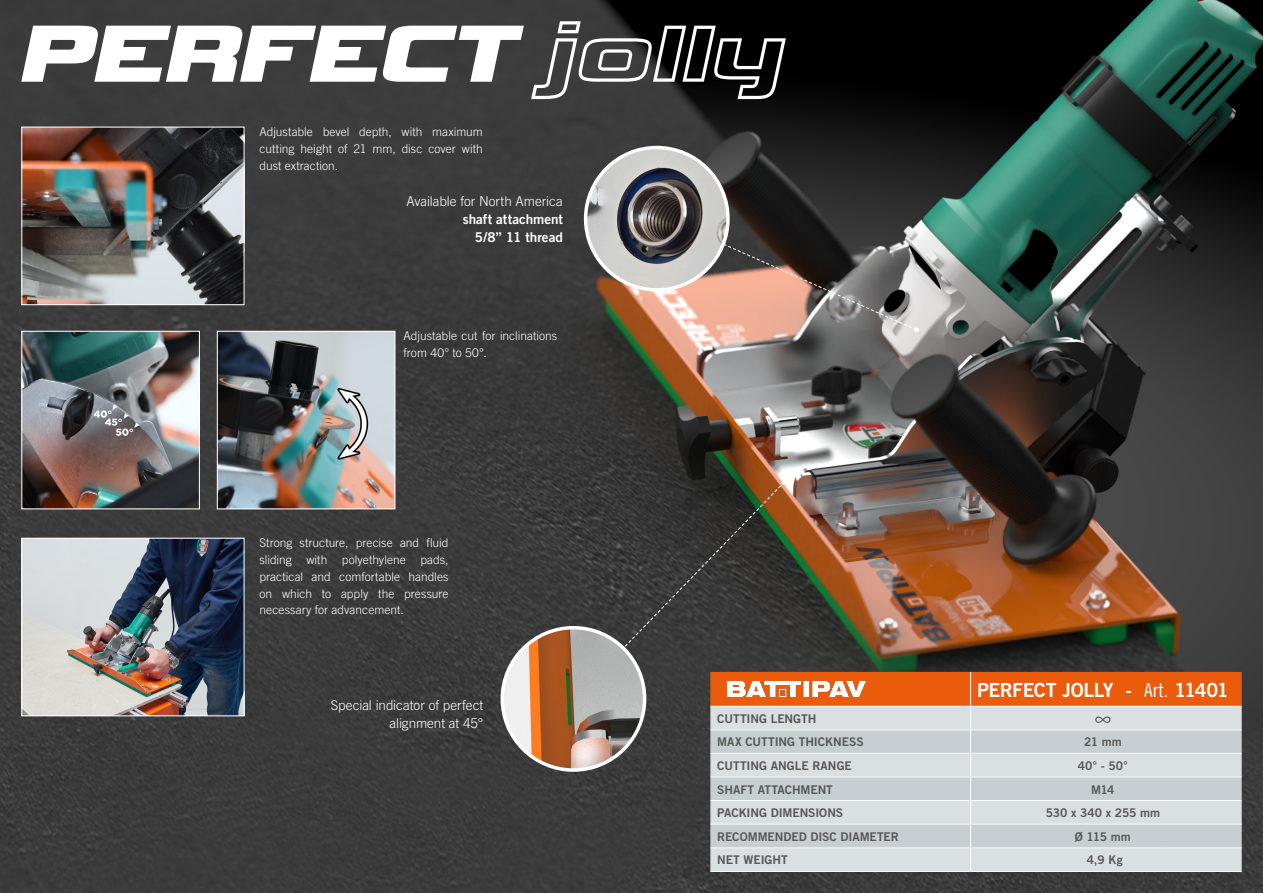
<style>
.page{position:relative;width:1263px;height:893px;background:#fff}
.page>*{position:absolute;margin:0;border:0;box-sizing:border-box;transform-origin:0 0}
.t1{font:19.5px "Trade Gothic Bold Two";letter-spacing:-.025em;color:#fff}
.t2{font:300 13.5px/18px "Trade Gothic";color:#fff;text-align:right}
.t3{font:13.5px/18px "Trade Gothic Bold Two";letter-spacing:-.005em;color:#fff;text-align:right}
.t4{font:300 12px/16.8px "Trade Gothic";color:#fff;text-align:justify}
.t5{font:12px/23.5px "Trade Gothic Bold Two";letter-spacing:-.005em;color:#575756}
.s1{font-family:"Trade Gothic Cond Eighteen"}
</style>
<div class="page">
<img style="left:0;top:0;width:1263px;height:893px">
<img style="left:23px;top:129px;width:220px;height:174px">
<div style="left:21px;top:127px;width:224px;height:178px;border:1px solid #fff"></div>
<img style="left:23px;top:333px;width:175px;height:174px">
<div style="left:21px;top:331px;width:179px;height:178px;border:1px solid #fff"></div>
<img style="left:219px;top:333px;width:174px;height:174px">
<div style="left:217px;top:331px;width:178px;height:178px;border:1px solid #fff"></div>
<img style="left:23px;top:540px;width:220px;height:174px">
<div style="left:21px;top:538px;width:224px;height:178px;border:1px solid #fff"></div>
<svg style="left:717px;top:241px;width:202px;height:92px"></svg>
<svg style="left:624px;top:479px;width:163px;height:169px"></svg>
<img style="left:586px;top:148px;width:142px;height:142px;border-radius:71px">
<div style="left:584px;top:146px;width:146px;height:146px;border:3px solid #fff;border-radius:50%"></div>
<img style="left:502px;top:628px;width:143px;height:142px;border-radius:71px">
<div style="left:500px;top:626px;width:146px;height:146px;border:3px solid #fff;border-radius:50%"></div>
<hr style="left:710px;top:871px;width:261px;height:1px;background:#fff">
<hr style="left:971px;top:871px;width:271px;height:1px;background:#fff">
<svg style="left:710px;top:672px;width:532px;height:199px"></svg>
<svg style="left:21px;top:26px;width:503px;height:56px"></svg>
<svg style="left:531px;top:21px;width:255px;height:78px"></svg>
<p class="t4" style="left:259px;top:123px;width:225px">Adjustable bevel depth, with maximum cutting height of 21 mm, disc cover with dust extraction.</p>
<p class="t2" style="left:407px;top:192px;width:158px">Available for North America</p>
<p class="t3" style="left:463px;top:210px;width:102px">shaft attachment<br>5/8” 11 thread</p>
<p class="t4" style="left:403px;top:327px;width:155px">Adjustable cut for inclinations from 40° to 50°.</p>
<p class="t4" style="left:259px;top:534px;width:191px">Strong structure, precise and fluid sliding with polyethylene pads, practical and comfortable handles on which to apply the pressure necessary for advancement.</p>
<p class="t2" style="left:331px;top:695px;width:154px">Special indicator of perfect alignment at 45°</p>
<p class="t5" style="left:717px;top:707px;width:148px">CUTTING LENGTH<br>MAX CUTTING THICKNESS</p>
<h1 class="t1" style="left:977px;top:678px;width:253px">PERFECT JOLLY - <span class="s1">Art.</span> 11401</h1>
<p class="t5" style="left:1084px;top:730px;width:39px">21 mm</p>
<p class="t5" style="left:717px;top:754px;width:136px">CUTTING ANGLE RANGE</p>
<p class="t5" style="left:1078px;top:754px;width:52px">40° - 50°</p>
<p class="t5" style="left:717px;top:777px;width:117px">SHAFT ATTACHMENT</p>
<p class="t5" style="left:1091px;top:777px;width:25px">M14</p>
<p class="t5" style="left:717px;top:801px;width:127px">PACKING DIMENSIONS</p>
<p class="t5" style="left:1046px;top:801px;width:116px">530 x 340 x 255 mm</p>
<p class="t5" style="left:717px;top:825px;width:183px">RECOMMENDED DISC DIAMETER</p>
<p class="t5" style="left:1075px;top:825px;width:57px">Ø 115 mm</p>
<p class="t5" style="left:717px;top:848px;width:72px">NET WEIGHT</p>
<p class="t5" style="left:1087px;top:848px;width:37px">4,9 Kg</p>
</div>
